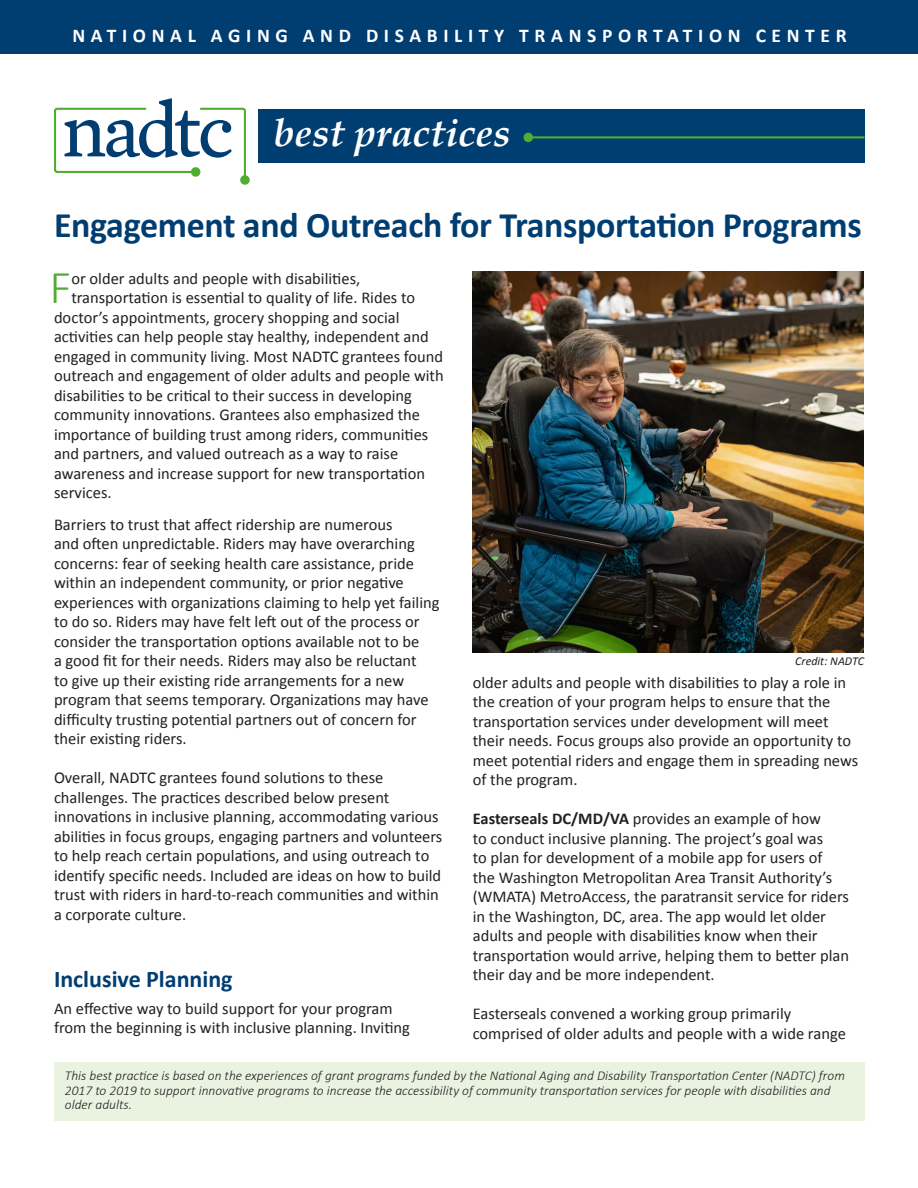
<style>
.page{position:relative;width:918px;height:1188px;background:#fff}
.page>*{position:absolute;margin:0;border:0;box-sizing:border-box;transform-origin:0 0}
.t1{font:300 47.25px "Calibri";color:#4fad2f}
.t2{font:italic 700 39px "Palatino LT Std";color:#fff}
.t3{font:700 36px "Calibri";letter-spacing:-.01em;color:#003d71}
.Subhead_Blue{font:700 24px "Calibri";color:#003d71}
.t4{font:700 19.5px "Calibri";letter-spacing:.29em;color:#fff}
.t5{font:16.5px/19.5px "Calibri";color:#231f20}
.t6{font:italic 300 13.5px/14.5px "Calibri";color:#231f20}
.t7{font:italic 12px "Calibri";color:#231f20}
.s1{font-weight:700}
</style>
<div class="page">
<div style="left:0;top:0;width:918px;height:54px;background:#003d71"></div>
<svg style="left:54px;top:98px;width:192px;height:85px"></svg>
<div style="left:191px;top:167px;width:9px;height:10px;background:#4fad2f;border-radius:50%"></div>
<div style="left:240px;top:175px;width:10px;height:10px;background:#4fad2f;border-radius:50%"></div>
<div style="left:258px;top:109px;width:607px;height:53px;background:#003d71"></div>
<hr style="left:528px;top:136px;width:337px;height:2px;background:#4fad2f">
<div style="left:524px;top:133px;width:9px;height:9px;background:#4fad2f;border-radius:50%"></div>
<div style="left:54px;top:1063px;width:810px;height:58px;background:#e9f3df"></div>
<img style="left:472px;top:271px;width:392px;height:382px">
<p class="t4" style="left:72px;top:23px;width:776px">NATIONAL AGING AND DISABILITY TRANSPORTATION CENTER</p>
<p class="t2" style="left:274px;top:110px;width:238px">best practices</p>
<p class="t3" style="left:54px;top:202px;width:809px">Engagement and Outreach for Transportation Programs</p>
<p class="t1" style="left:50px;top:258px;width:23px">F</p>
<p class="t5" style="left:71px;top:268px;width:290px">or older adults and people with disabilities,</p>
<p class="t5" style="left:71px;top:287px;width:345px">transportation is essential to quality of life. Rides to</p>
<p class="t5" style="left:54px;top:307px;width:347px">doctor’s appointments, grocery shopping and social</p>
<p class="t5" style="left:54px;top:326px;width:376px">activities can help people stay healthy, independent and</p>
<p class="t5" style="left:54px;top:346px;width:391px">engaged in community living. Most NADTC grantees found</p>
<p class="t5" style="left:54px;top:365px;width:391px">outreach and engagement of older adults and people with</p>
<p class="t5" style="left:54px;top:385px;width:360px">disabilities to be critical to their success in developing</p>
<p class="t5" style="left:54px;top:404px;width:368px">community innovations. Grantees also emphasized the</p>
<p class="t5" style="left:54px;top:424px;width:376px">importance of building trust among riders, communities</p>
<p class="t5" style="left:54px;top:443px;width:346px">and partners, and valued outreach as a way to raise</p>
<p class="t5" style="left:54px;top:463px;width:373px">awareness and increase support for new transportation</p>
<p class="t5" style="left:54px;top:482px;width:59px">services.</p>
<p class="t5" style="left:54px;top:514px;width:387px">Barriers to trust that affect ridership are numerous<br>and often unpredictable. Riders may have overarching concerns: fear of seeking health care assistance, pride within an independent community, or prior negative experiences with organizations claiming to help yet failing to do so. Riders may have felt left out of the process or consider the transportation options available not to be<br>a good fit for their needs. Riders may also be reluctant<br>to give up their existing ride arrangements for a new program that seems temporary. Organizations may have difficulty trusting potential partners out of concern for their existing riders.</p>
<p class="t5" style="left:54px;top:767px;width:390px">Overall, NADTC grantees found solutions to these challenges. The practices described below present innovations in inclusive planning, accommodating various abilities in focus groups, engaging partners and volunteers to help reach certain populations, and using outreach to identify specific needs. Included are ideas on how to build trust with riders in hard-to-reach communities and within a corporate culture.</p>
<p class="Subhead_Blue" style="left:54px;top:964px;width:180px">Inclusive Planning</p>
<p class="t5" style="left:54px;top:998px;width:358px">An effective way to build support for your program from the beginning is with inclusive planning. Inviting</p>
<p class="t7" style="left:795px;top:653px;width:70px">Credit: NADTC</p>
<p class="t5" style="left:473px;top:672px;width:387px">older adults and people with disabilities to play a role in the creation of your program helps to ensure that the transportation services under development will meet their needs. Focus groups also provide an opportunity to meet potential riders and engage them in spreading news of the program.</p>
<p class="t5" style="left:473px;top:808px;width:378px"><span class="s1">Easterseals DC/MD/VA</span> provides an example of how<br>to conduct inclusive planning. The project’s goal was<br>to plan for development of a mobile app for users of<br>the Washington Metropolitan Area Transit Authority’s (WMATA) MetroAccess, the paratransit service for riders in the Washington, DC, area. The app would let older adults and people with disabilities know when their transportation would arrive, helping them to better plan their day and be more independent.</p>
<p class="t5" style="left:473px;top:1003px;width:375px">Easterseals convened a working group primarily comprised of older adults and people with a wide range</p>
<p class="t6" style="left:65px;top:1068px;width:782px">This best practice is based on the experiences of grant programs funded by the National Aging and Disability Transportation Center (NADTC) from<br>2017 to 2019 to support innovative programs to increase the accessibility of community transportation services for people with disabilities and older adults.</p>
</div>
